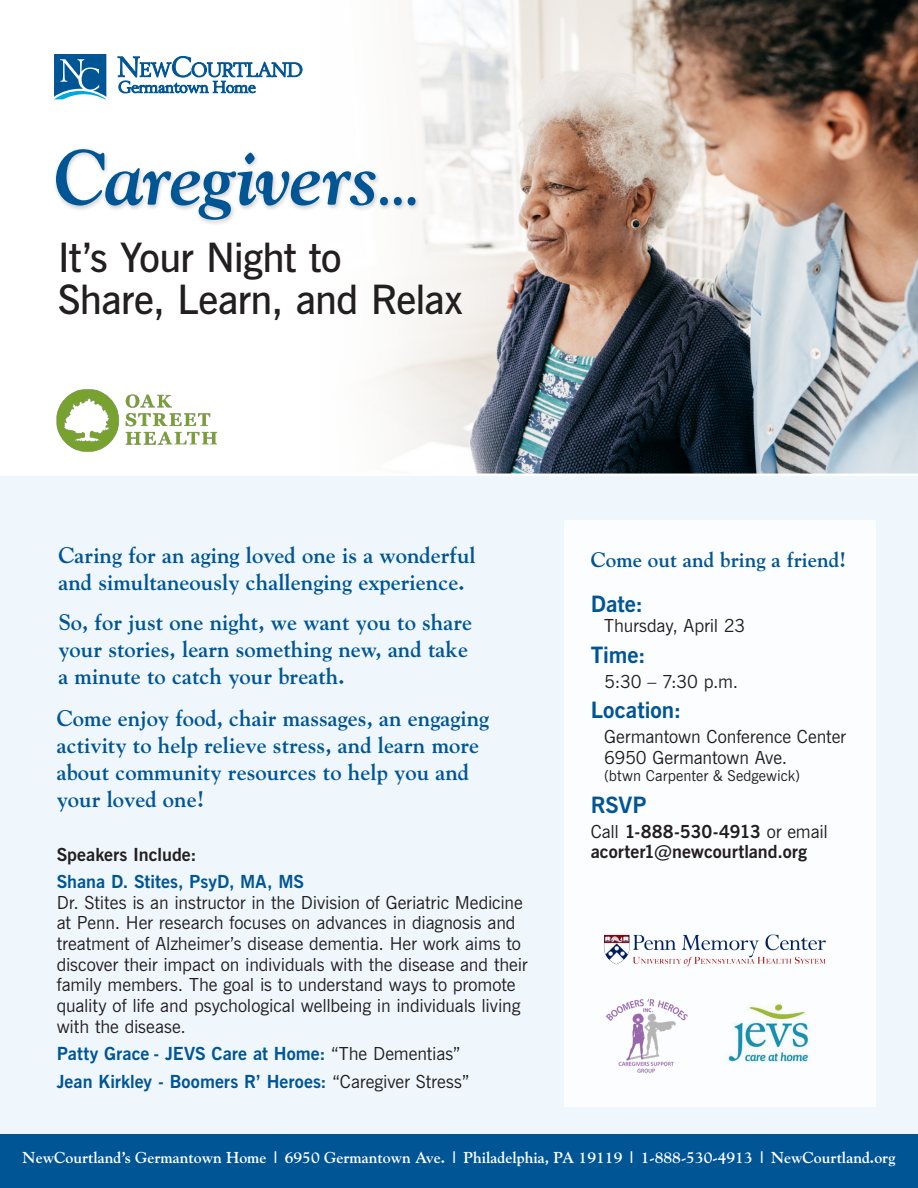
<style>
.page{position:relative;width:918px;height:1188px;background:#eff7fc}
.page>*{position:absolute;margin:0;border:0;box-sizing:border-box;transform-origin:0 0}
.t1{font:italic 700 77.7px "Goudy";letter-spacing:-.02em;color:#005594}
.t2{font:600 40.5px "News Gothic BT";letter-spacing:-.02em;color:#231f20}
.t3{font:700 22.5px/27px "Goudy";color:#005594}
.t4{font:700 22.5px "News Gothic BT";color:#005594}
.t5{font:700 21px "Goudy";color:#005594}
.t6{font:18px/20.7px "News Gothic BT";letter-spacing:-.005em;color:#231f20}
.t7{font:700 18px "News Gothic BT";letter-spacing:.005em;color:#005594}
.t8{font:700 18px/20.7px "News Gothic BT";color:#231f20}
.t9{font:700 15.75px "Goudy";color:#fff}
.t10{font:15px "News Gothic BT";letter-spacing:.005em;color:#231f20}
.s1{font-family:"Myriad Pro";font-weight:400;font-style:normal;font-size:66.6px}
.s2{font-weight:700;color:#005594}
.s3{font-weight:400;color:#231f20}
.s4{font-weight:400}
</style>
<div class="page">
<div style="left:0;top:0;width:918px;height:475px;background:#fff"></div>
<img style="left:511px;top:0;width:407px;height:474px">
<svg style="left:377px;top:0;width:134px;height:474px;fill:#f6f5f3"></svg>
<hr style="left:0;top:474px;width:918px;height:2px;background:#fff">
<div style="left:52px;top:146px;width:369px;height:80px;background:#231f20;opacity:.25"></div>
<div style="left:565px;top:521px;width:311px;height:586px;background:#fff"></div>
<img style="left:603px;top:934px;width:223px;height:33px">
<img style="left:728px;top:1004px;width:82px;height:58px">
<img style="left:605px;top:999px;width:83px;height:74px">
<svg style="left:118px;top:55px;width:184px;height:38px"></svg>
<svg style="left:54px;top:54px;width:52px;height:45px;background:#347daf"></svg>
<div style="left:0;top:1134px;width:918px;height:54px;background:#005594"></div>
<img style="left:56px;top:389px;width:161px;height:63px">
<p class="t1" style="left:54px;top:129px;width:365px">Caregivers<span class="s1">...</span></p>
<p class="t2" style="left:58px;top:233px;width:285px">It’s Your Night to</p>
<p class="t2" style="left:58px;top:275px;width:407px">Share, Learn, and Relax</p>
<p class="t3" style="left:58px;top:541px;width:419px">Caring for an aging loved one is a wonderful and simultaneously challenging experience.</p>
<p class="t3" style="left:58px;top:609px;width:415px">So, for just one night, we want you to share your stories, learn something new, and take a minute to catch your breath.</p>
<p class="t3" style="left:57px;top:704px;width:434px">Come enjoy food, chair massages, an engaging activity to help relieve stress, and learn more about community resources to help you and your loved one!</p>
<p class="t8" style="left:57px;top:844px;width:141px">Speakers Include:</p>
<p class="t6" style="left:57px;top:871px;width:473px"><span class="s2">Shana D. Stites, PsyD, MA, MS<br></span>Dr. Stites is an instructor in the Division of Geriatric Medicine at Penn. Her research focuses on advances in diagnosis and treatment of Alzheimer’s disease dementia. Her work aims to discover their impact on individuals with the disease and their family members. The goal is to understand ways to promote quality of life and psychological wellbeing in individuals living with the disease.</p>
<p class="t7" style="left:57px;top:1043px;width:405px">Patty Grace - JEVS Care at Home: <span class="s3">“The Dementias”</span></p>
<p class="t7" style="left:57px;top:1070px;width:414px">Jean Kirkley - Boomers R’ Heroes: <span class="s3">“Caregiver Stress”</span></p>
<p class="t5" style="left:591px;top:547px;width:257px">Come out and bring a friend!</p>
<p class="t4" style="left:591px;top:590px;width:54px">Date:</p>
<p class="t6" style="left:604px;top:616px;width:143px">Thursday, April 23</p>
<p class="t4" style="left:591px;top:641px;width:57px">Time:</p>
<p class="t6" style="left:604px;top:671px;width:135px">5:30 – 7:30 p.m.</p>
<p class="t4" style="left:591px;top:696px;width:92px">Location:</p>
<p class="t6" style="left:604px;top:726px;width:243px">Germantown Conference Center<br>6950 Germantown Ave.</p>
<p class="t10" style="left:604px;top:766px;width:197px">(btwn Carpenter &amp; Sedgewick)</p>
<p class="t4" style="left:591px;top:791px;width:58px">RSVP</p>
<p class="t8" style="left:591px;top:821px;width:239px"><span class="s4">Call</span> 1-888-530-4913 <span class="s4">or email </span>acorter1@newcourtland.org</p>
<p class="t9" style="left:23px;top:1149px;width:874px">NewCourtland’s Germantown Home | 6950 Germantown Ave. | Philadelphia, PA 19119 | 1-888-530-4913 | NewCourtland.org</p>
</div>
